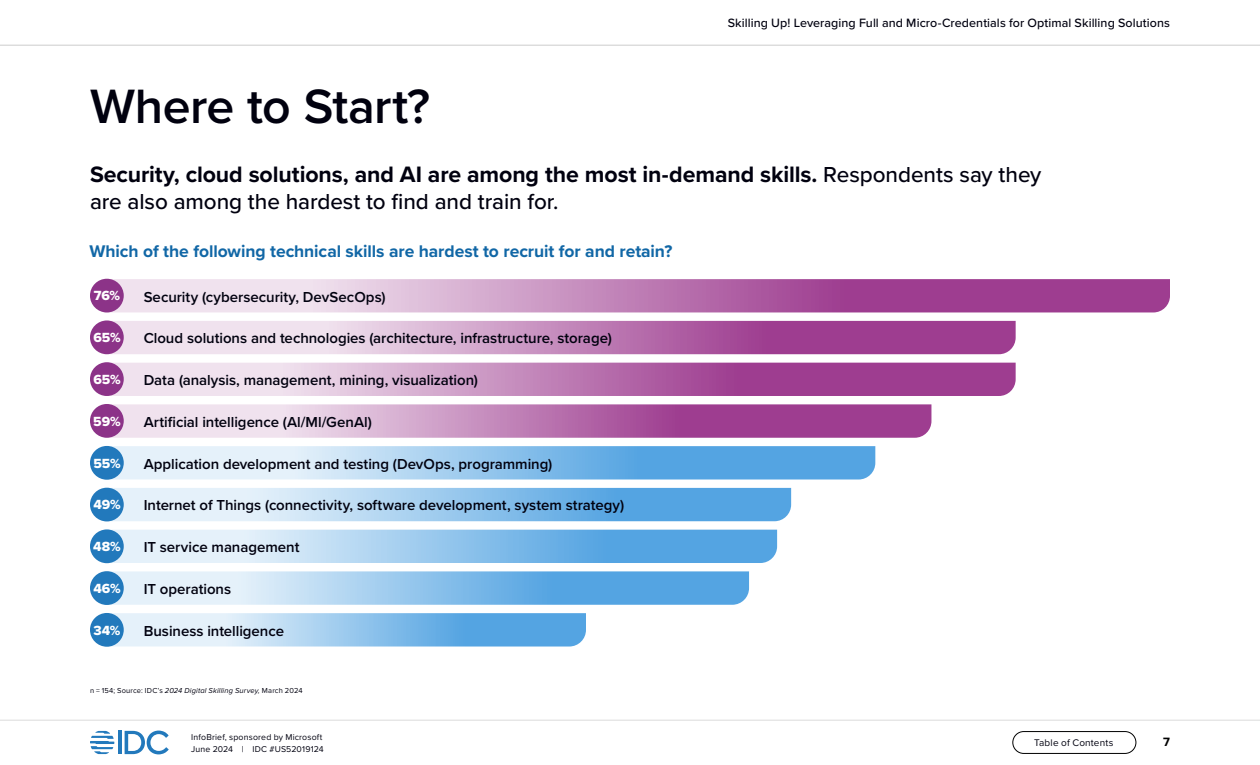
<style>
.page{position:relative;width:1260px;height:765px;background:#fff}
.page>*{position:absolute;margin:0;border:0;box-sizing:border-box;transform-origin:0 0}
.t1{font:600 50px "Proxima Nova";letter-spacing:-.01em;color:#01010f}
.t2{font:700 23.12px "Proxima Nova";letter-spacing:-.005em;color:#01010f}
.t3{font:500 22.5px "Proxima Nova";letter-spacing:-.005em;color:#01010f}
.t4{font:700 17.5px "Proxima Nova";letter-spacing:-.005em;color:#1167a6}
.t5{font:600 15px "Proxima Nova";color:#01010f}
.t6{font:13.75px "Proxima Nova Extrabld";color:#fff}
.t7{font:500 12.5px "Proxima Nova";letter-spacing:.005em;color:#01010f}
.t8{font:700 12.5px "Proxima Nova";color:#000}
.t9{font:10px "Proxima Nova";letter-spacing:.015em;color:#01010f}
.t10{font:8.75px/12.5px "Proxima Nova";letter-spacing:.02em;color:#01010f}
.t11{font:7.5px "Proxima Nova";letter-spacing:.025em;color:#01010f}
.s1{font-weight:500;font-size:22.5px}
.s2{font-style:italic}
</style>
<div class="page">
<hr style="left:0;top:720px;width:1260px;height:1px;background:#dbdbdb">
<hr style="left:118px;top:731px;width:4px;height:23px;background:#2279bc">
<svg style="left:125px;top:731px;width:44px;height:23px"></svg>
<svg style="left:90px;top:731px;width:24px;height:23px"></svg>
<div style="left:1013px;top:731px;width:123px;height:23px;border:1px solid #000;border-radius:11px"></div>
<hr style="left:0;top:45px;width:1260px;height:1px;background:#ccc">
<svg style="left:111px;top:613px;width:475px;height:34px;background:#9ccaed"></svg>
<svg style="left:111px;top:571px;width:638px;height:34px;background:#95c6ec"></svg>
<svg style="left:111px;top:530px;width:666px;height:33px;background:#97c7ed"></svg>
<svg style="left:111px;top:488px;width:680px;height:33px;background:#99c8ed"></svg>
<svg style="left:111px;top:446px;width:764px;height:33px;background:#97c7ed"></svg>
<svg style="left:111px;top:404px;width:820px;height:34px;background:#c388bb"></svg>
<svg style="left:111px;top:363px;width:905px;height:33px;background:#c185b9"></svg>
<svg style="left:111px;top:321px;width:905px;height:33px;background:#c58bbd"></svg>
<svg style="left:111px;top:279px;width:1059px;height:33px;background:#c285b9"></svg>
<div style="left:90px;top:446px;width:34px;height:34px;background:#2279bc;border-radius:50%"></div>
<div style="left:90px;top:488px;width:34px;height:33px;background:#2279bc;border-radius:50%"></div>
<div style="left:90px;top:279px;width:34px;height:33px;background:#8c3388;border-radius:50%"></div>
<div style="left:90px;top:529px;width:34px;height:34px;background:#2279bc;border-radius:50%"></div>
<div style="left:90px;top:320px;width:34px;height:34px;background:#8c3388;border-radius:50%"></div>
<div style="left:90px;top:571px;width:34px;height:34px;background:#2279bc;border-radius:50%"></div>
<div style="left:90px;top:362px;width:34px;height:34px;background:#8c3388;border-radius:50%"></div>
<div style="left:90px;top:613px;width:34px;height:34px;background:#2279bc;border-radius:50%"></div>
<div style="left:90px;top:404px;width:34px;height:34px;background:#8c3388;border-radius:50%"></div>
<h1 class="t1" style="left:90px;top:77px;width:342px">Where to Start?</h1>
<p class="t7" style="left:728px;top:15px;width:444px">Skilling Up! Leveraging Full and Micro-Credentials for Optimal Skilling Solutions</p>
<h2 class="t2" style="left:90px;top:157px;width:953px">Security, cloud solutions, and AI are among the most in-demand skills. <span class="s1">Respondents say they</span></h2>
<h3 class="t3" style="left:90px;top:188px;width:470px">are also among the hardest to find and train for.</h3>
<p class="t4" style="left:89px;top:238px;width:584px">Which of the following technical skills are hardest to recruit for and retain?</p>
<p class="t6" style="left:94px;top:286px;width:28px">76%</p>
<p class="t6" style="left:93px;top:327px;width:29px">65%</p>
<p class="t6" style="left:93px;top:369px;width:29px">65%</p>
<p class="t6" style="left:93px;top:411px;width:29px">59%</p>
<p class="t6" style="left:93px;top:453px;width:29px">55%</p>
<p class="t6" style="left:93px;top:494px;width:29px">49%</p>
<p class="t6" style="left:93px;top:536px;width:29px">48%</p>
<p class="t6" style="left:93px;top:578px;width:29px">46%</p>
<p class="t6" style="left:94px;top:620px;width:29px">34%</p>
<p class="t5" style="left:144px;top:288px;width:243px">Security (cybersecurity, DevSecOps)</p>
<p class="t5" style="left:144px;top:330px;width:470px">Cloud solutions and technologies (architecture, infrastructure, storage)</p>
<p class="t5" style="left:144px;top:371px;width:336px">Data (analysis, management, mining, visualization)</p>
<p class="t5" style="left:144px;top:413px;width:230px">Artificial intelligence (Al/Ml/GenAl)</p>
<p class="t5" style="left:144px;top:455px;width:410px">Application development and testing (DevOps, programming)</p>
<p class="t5" style="left:144px;top:497px;width:482px">Internet of Things (connectivity, software development, system strategy)</p>
<p class="t5" style="left:144px;top:538px;width:157px">IT service management</p>
<p class="t5" style="left:144px;top:580px;width:89px">IT operations</p>
<p class="t5" style="left:144px;top:622px;width:142px">Business intelligence</p>
<p class="t11" style="left:90px;top:686px;width:214px">n = 154; Source: IDC’s <span class="s2">2024 Digital Skilling Survey,</span> March 2024</p>
<p class="t10" style="left:191px;top:731px;width:134px">InfoBrief, sponsored by Microsoft<br>June 2024 | IDC #US52019124</p>
<p class="t9" style="left:1034px;top:737px;width:81px">Table of Contents</p>
<p class="t8" style="left:1163px;top:733px;width:8px">7</p>
</div>
